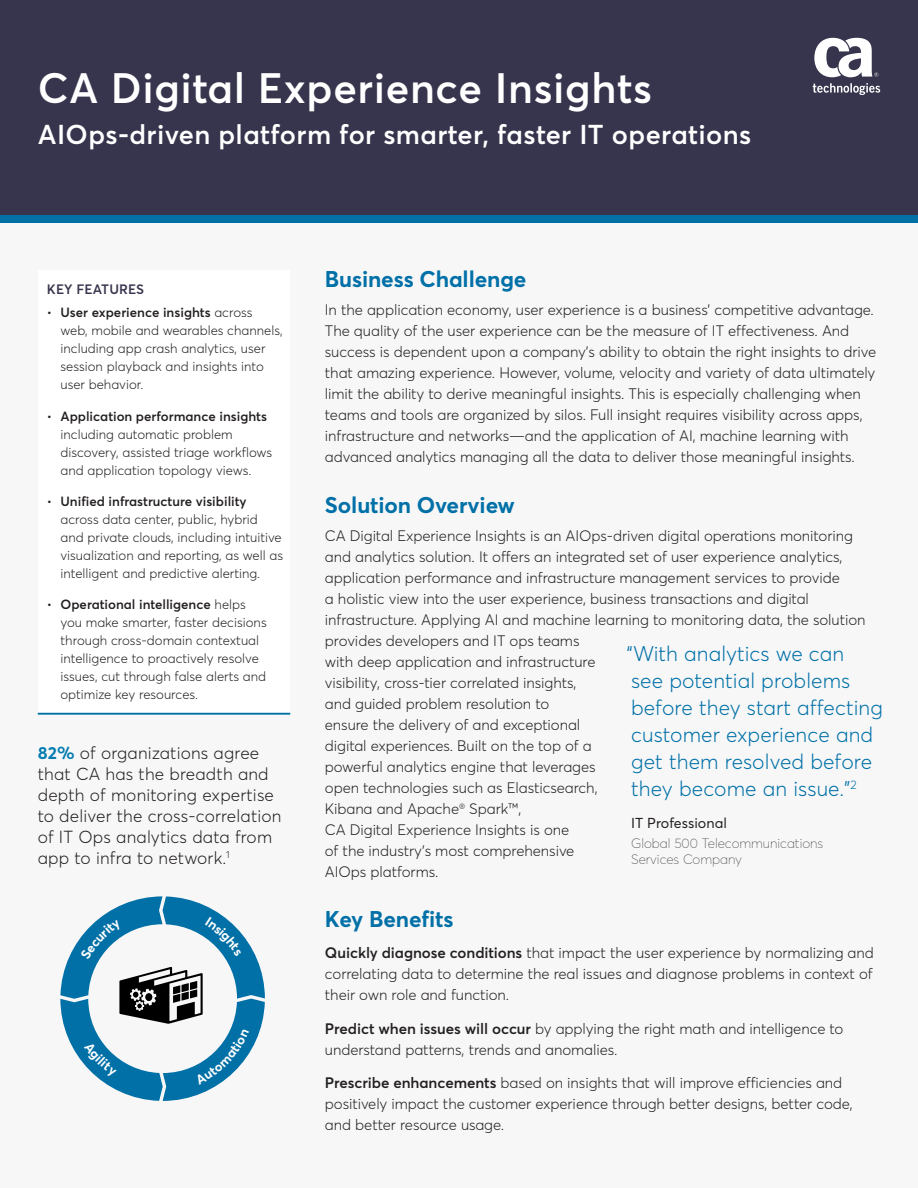
<style>
.page{position:relative;width:918px;height:1188px;background:#fff}
.page>*{position:absolute;margin:0;border:0;box-sizing:border-box;transform-origin:0 0}
.Document_Title{font:600 42px "Averta";letter-spacing:.015em;color:#fff}
.Document_Subhead{font:600 27px "Averta";letter-spacing:.015em;color:#fff}
.t1{font:700 22.5px "Averta";letter-spacing:-.005em;color:#0070a7}
.Quote_Body{font:300 21px/27px "Averta";letter-spacing:.005em;color:#0070a7}
.Statistic_Content{font:300 17.25px/21px "Averta";letter-spacing:.01em;color:#231f20}
.Body_Copy{font:300 15px/21px "Averta";letter-spacing:-.005em;color:#231f20}
.Body_List-no_bullet{font:300 15px/21px "Averta";letter-spacing:-.005em;color:#231f20}
.Quote-name_attribute{font:14.25px "Averta";color:#231f20}
.Quote-title_company{font:100 13.5px/16.5px "Averta";color:#4b4c4d}
.Key_B_F_Title{font:600 13.5px "Averta";letter-spacing:.005em;color:#37354d}
.t2{font:300 13.2px/18px "Averta";color:#231f20}
.s1{font-weight:600}
.s2{font-weight:700;color:#057db0}
</style>
<div class="page">
<div style="left:0;top:220px;width:918px;height:968px;background:#f7f7f8"></div>
<div style="left:0;top:212px;width:918px;height:11px;background:#0070a7"></div>
<div style="left:0;top:0;width:918px;height:215px;background:#37354d"></div>
<svg style="left:813px;top:83px;width:67px;height:12px"></svg>
<svg style="left:814px;top:38px;width:64px;height:39px"></svg>
<hr style="left:38px;top:713px;width:252px;height:2px;background:#0070a7">
<svg style="left:60px;top:896px;width:205px;height:205px"></svg>
<p class="Document_Title" style="left:38px;top:61px;width:616px">CA Digital Experience Insights</p>
<p class="Document_Subhead" style="left:38px;top:117px;width:715px">AIOps-driven platform for smarter, faster IT operations</p>
<p class="Key_B_F_Title" style="left:47px;top:281px;width:99px">KEY FEATURES</p>
<p class="t2" style="left:60px;top:304px;width:224px;text-indent:-14px">• <span class="s1">User experience insights</span> across web, mobile and wearables channels, including app crash analytics, user session playback and insights into user behavior.</p>
<p class="t2" style="left:60px;top:407px;width:213px;text-indent:-14px">• <span class="s1">Application performance insights </span>including automatic problem discovery, assisted triage workflows and application topology views.</p>
<p class="t2" style="left:60px;top:492px;width:224px;text-indent:-14px">• <span class="s1">Unified infrastructure visibility </span>across data center, public, hybrid and private clouds, including intuitive visualization and reporting, as well as intelligent and predictive alerting.</p>
<p class="t2" style="left:60px;top:595px;width:208px;text-indent:-14px">• <span class="s1">Operational intelligence</span> helps you make smarter, faster decisions through cross-domain contextual intelligence to proactively resolve issues, cut through false alerts and optimize key resources.</p>
<p class="Statistic_Content" style="left:38px;top:742px;width:245px"><span class="s2">82%</span> of organizations agree that CA has the breadth and depth of monitoring expertise to deliver the cross-correlation of IT Ops analytics data from app to infra to network.<sup>1</sup></p>
<p class="t1" style="left:325px;top:265px;width:203px">Business Challenge</p>
<p class="Body_Copy" style="left:325px;top:299px;width:553px">In the application economy, user experience is a business’ competitive advantage.<br>The quality of the user experience can be the measure of IT effectiveness. And success is dependent upon a company’s ability to obtain the right insights to drive that amazing experience. However, volume, velocity and variety of data ultimately limit the ability to derive meaningful insights. This is especially challenging when teams and tools are organized by silos. Full insight requires visibility across apps, infrastructure and networks—and the application of AI, machine learning with advanced analytics managing all the data to deliver those meaningful insights.</p>
<p class="t1" style="left:325px;top:491px;width:192px">Solution Overview</p>
<p class="Body_Copy" style="left:325px;top:525px;width:542px">CA Digital Experience Insights is an AIOps-driven digital operations monitoring and analytics solution. It offers an integrated set of user experience analytics, application performance and infrastructure management services to provide<br>a holistic view into the user experience, business transactions and digital infrastructure. Applying AI and machine learning to monitoring data, the solution provides developers and IT ops teams<br>with deep application and infrastructure<br>visibility, cross-tier correlated insights,<br>and guided problem resolution to<br>ensure the delivery of and exceptional<br>digital experiences. Built on the top of a<br>powerful analytics engine that leverages<br>open technologies such as Elasticsearch,<br>Kibana and Apache<sup>®</sup> Spark™,<br>CA Digital Experience Insights is one<br>of the industry’s most comprehensive<br>AIOps platforms.</p>
<p class="t1" style="left:325px;top:905px;width:130px">Key Benefits</p>
<p class="Body_List-no_bullet" style="left:325px;top:942px;width:551px;text-align:justify"><span class="s1">Quickly diagnose conditions</span> that impact the user experience by normalizing and correlating data to determine the real issues and diagnose problems in context of their own role and function.</p>
<p class="Body_List-no_bullet" style="left:325px;top:1018px;width:520px"><span class="s1">Predict when issues will occur</span> by applying the right math and intelligence to understand patterns, trends and anomalies.</p>
<p class="Body_List-no_bullet" style="left:325px;top:1073px;width:529px"><span class="s1">Prescribe enhancements</span> based on insights that will improve efficiencies and positively impact the customer experience through better designs, better code, and better resource usage.</p>
<p class="Quote_Body" style="left:627px;top:640px;width:258px">“With analytics we can<br>see potential problems before they start affecting customer experience and get them resolved before they become an issue.”<sup>2</sup></p>
<p class="Quote-name_attribute" style="left:631px;top:814px;width:97px">IT Professional</p>
<p class="Quote-title_company" style="left:631px;top:835px;width:194px">Global 500 Telecommunications<br>Services Company</p>
</div>
